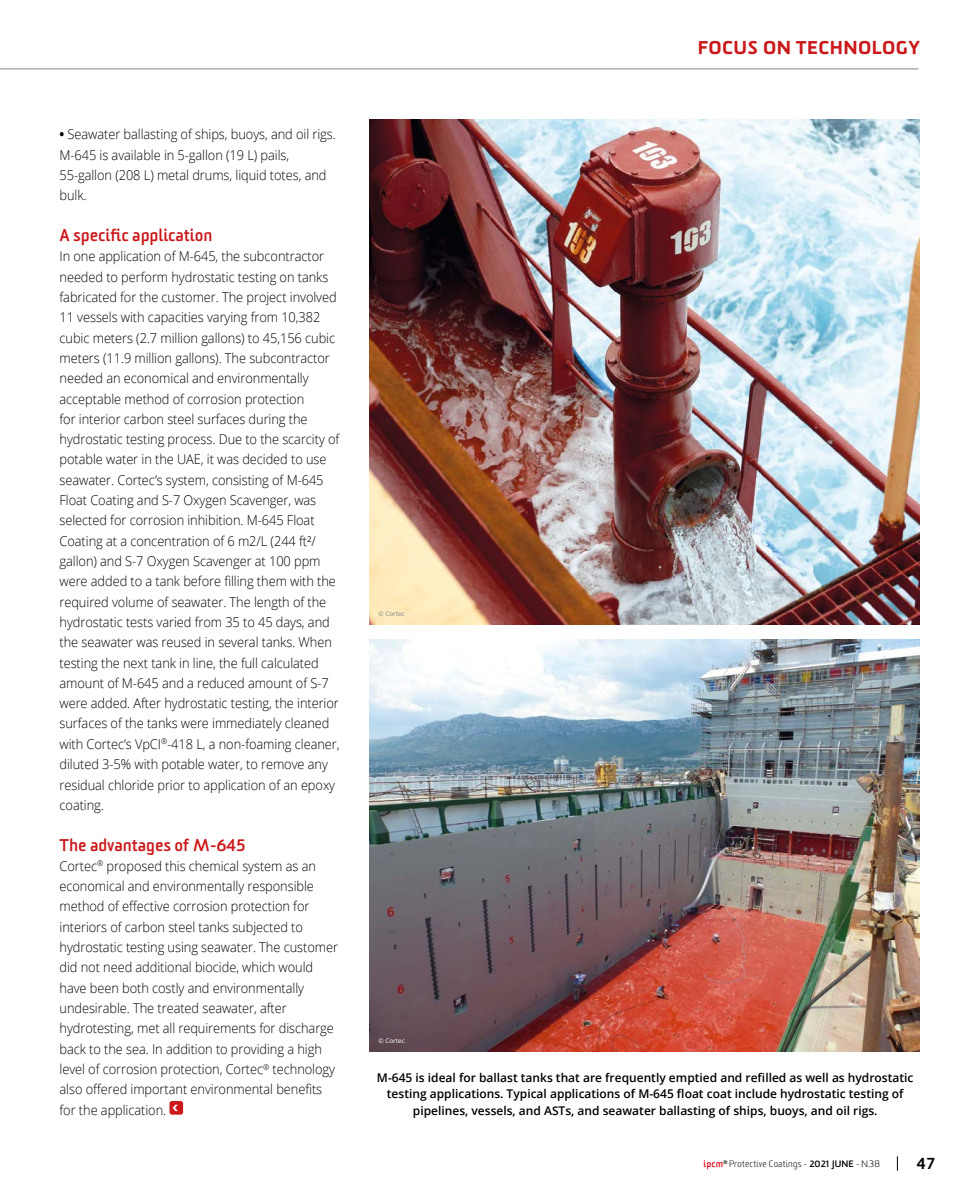
<style>
.page{position:relative;width:978px;height:1191px;background:#fff}
.page>*{position:absolute;margin:0;border:0;box-sizing:border-box;transform-origin:0 0}
.t1{font:900 18px "Sommet Rounded";letter-spacing:.025em;color:#cb181a}
.t2{font:700 16.5px "Sommet Rounded";letter-spacing:-.005em;color:#cb181a}
.t3{font:500 15px "Neo Sans W1 G";color:#000}
.t4{font:300 13.5px/20.2px "Open Sans";letter-spacing:-.005em;color:#000;scale:.95 1}
.t5{font:600 12px/16.2px "Open Sans";color:#000;text-align:center}
.t6{font:300 9px "Sommet Rounded";letter-spacing:.02em;color:#000}
.t7{font:6.3px "Open Sans";color:#878787}
.t8{font:6.3px "Open Sans";color:#fff}
.s1{font-weight:700}
.s2{font-weight:700;color:#e30613}
</style>
<div class="page">
<svg style="left:897px;top:1156px;width:1px;height:14px"></svg>
<hr style="left:0;top:68px;width:918px;height:1px;background:#949494">
<div style="left:169px;top:1101px;width:14px;height:13px;background:#cb181a;border-radius:3px"></div>
<img style="left:370px;top:119px;width:549px;height:505px">
<img style="left:370px;top:640px;width:549px;height:411px">
<p class="t4" style="left:60px;top:124px;width:292px"><span class="s1">•</span> Seawater ballasting of ships, buoys, and oil rigs.<br>M-645 is available in 5-gallon (19 L) pails, 55-gallon (208 L) metal drums, liquid totes, and bulk.</p>
<p class="t2" style="left:60px;top:224px;width:154px">A specific application</p>
<p class="t4" style="left:60px;top:246px;width:296px">In one application of M-645, the subcontractor needed to perform hydrostatic testing on tanks fabricated for the customer. The project involved 11 vessels with capacities varying from 10,382 cubic meters (2.7 million gallons) to 45,156 cubic meters (11.9 million gallons). The subcontractor needed an economical and environmentally acceptable method of corrosion protection<br>for interior carbon steel surfaces during the hydrostatic testing process. Due to the scarcity of potable water in the UAE, it was decided to use seawater. Cortec’s system, consisting of M-645<br>Float Coating and S-7 Oxygen Scavenger, was selected for corrosion inhibition. M-645 Float Coating at a concentration of 6 m2/L (244 ft²/ gallon) and S-7 Oxygen Scavenger at 100 ppm were added to a tank before filling them with the required volume of seawater. The length of the hydrostatic tests varied from 35 to 45 days, and the seawater was reused in several tanks. When testing the next tank in line, the full calculated amount of M-645 and a reduced amount of S-7 were added. After hydrostatic testing, the interior surfaces of the tanks were immediately cleaned with Cortec’s VpCI<sup>®</sup>-418 L, a non-foaming cleaner, diluted 3-5% with potable water, to remove any residual chloride prior to application of an epoxy coating.</p>
<p class="t2" style="left:60px;top:834px;width:188px">The advantages of M-645</p>
<p class="t4" style="left:60px;top:855px;width:295px">Cortec<sup>®</sup> proposed this chemical system as an economical and environmentally responsible method of effective corrosion protection for interiors of carbon steel tanks subjected to hydrostatic testing using seawater. The customer did not need additional biocide, which would have been both costly and environmentally undesirable. The treated seawater, after hydrotesting, met all requirements for discharge back to the sea. In addition to providing a high level of corrosion protection, Cortec<sup>®</sup> technology also offered important environmental benefits for the application. <sup>‹</sup></p>
<p class="t7" style="left:378px;top:609px;width:28px">© Cortec</p>
<h1 class="t1" style="left:698px;top:36px;width:224px">FOCUS ON TECHNOLOGY</h1>
<p class="t8" style="left:378px;top:1036px;width:28px">© Cortec</p>
<p class="t5" style="left:377px;top:1069px;width:538px">M-645 is ideal for ballast tanks that are frequently emptied and refilled as well as hydrostatic testing applications. Typical applications of M-645 float coat include hydrostatic testing of pipelines, vessels, and ASTs, and seawater ballasting of ships, buoys, and oil rigs.</p>
<p class="t6" style="left:703px;top:1157px;width:178px"><span class="s2">ipcm</span><sup>®</sup> Protective Coatings - <span class="s1">2021 JUNE</span> - N.38</p>
<p class="t3" style="left:917px;top:1154px;width:20px">47</p>
</div>
